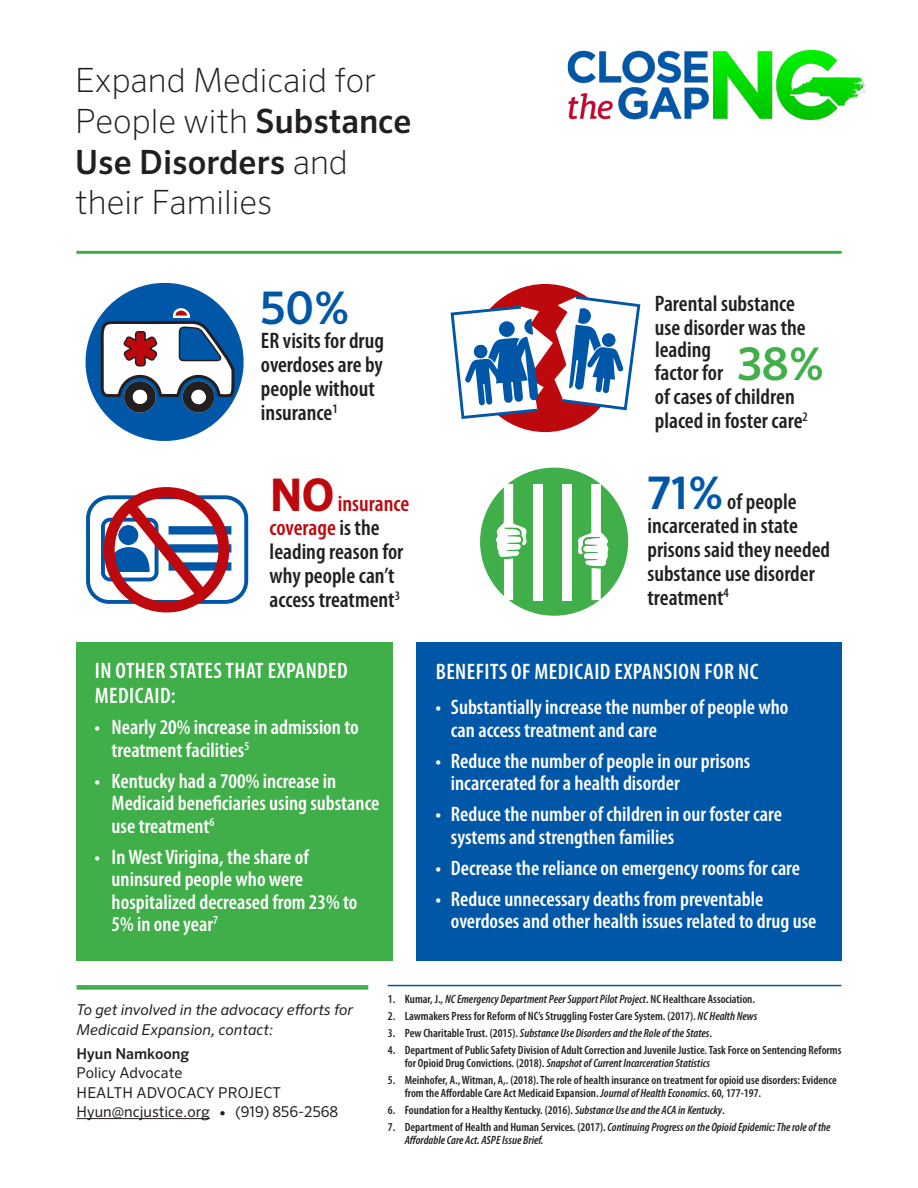
<style>
.page{position:relative;width:918px;height:1188px;background:#fff}
.page>*{position:absolute;margin:0;border:0;box-sizing:border-box;transform-origin:0 0}
.MAIN_hed{font:500 45px "Sero OT";color:#0057a7}
.MAIN_hed-2{font:200 33.45px/40.8px "Sero OT";color:#231f20}
.HED_--_large{font:600 condensed 22.5px/24px "Myriad Pro";color:#231f20}
.MAIN_hed-3{font:600 condensed 22.5px/24px "Myriad Pro";color:#231f20}
.HED_--_large-2{font:600 condensed 22.5px/25.5px "Myriad Pro";letter-spacing:.02em;color:#fff}
.t1{font:600 condensed 21px/22.5px "Myriad Pro";color:#fff}
.t2{font:15px "Sero OT";color:#231f20}
.t3{font:italic 15px/19.5px "Sero OT";color:#231f20}
.t4{font:500 15px "Sero OT";color:#231f20}
.t5{font:600 condensed 12px/12.8px "Myriad Pro";color:#231f20}
.t6{font:italic 600 condensed 12px/12.8px "Myriad Pro";color:#231f20}
.s1{font-weight:500}
.s2{font-family:"Sero OT";font-weight:700;font-stretch:normal;font-size:45px;color:#bd080d}
.s3{color:#bd080d}
.s4{font-family:"Sero OT";font-weight:500;font-stretch:normal;font-size:45px;color:#40ae49}
.s5{font-family:"Sero OT";font-weight:500;font-stretch:normal;font-size:45px;color:#0057a7}
.s6{font-style:normal}
.s7{font-style:italic}
</style>
<div class="page">
<div style="left:77px;top:642px;width:316px;height:319px;background:#40ae49"></div>
<svg style="left:85px;top:282px;width:164px;height:331px"></svg>
<div style="left:471px;top:284px;width:148px;height:148px;background:#bd080d;border-radius:50%"></div>
<svg style="left:450px;top:294px;width:191px;height:127px"></svg>
<div style="left:480px;top:468px;width:148px;height:148px;background:#40ae49;border-radius:50%"></div>
<svg style="left:578px;top:484px;width:31px;height:116px"></svg>
<div style="left:533px;top:484px;width:9px;height:116px;background:#fff"></div>
<div style="left:563px;top:484px;width:9px;height:116px;background:#fff"></div>
<svg style="left:496px;top:484px;width:30px;height:116px"></svg>
<div style="left:416px;top:642px;width:425px;height:319px;background:#0057a7"></div>
<hr style="left:76px;top:251px;width:766px;height:3px;background:#40ae49">
<img style="left:567px;top:50px;width:299px;height:69px">
<div style="left:77px;top:985px;width:291px;height:5px;background:#40ae49"></div>
<hr style="left:77px;top:1118px;width:133px;height:1px;background:#231f20">
<hr style="left:388px;top:985px;width:453px;height:1px;background:#0057a7">
<p class="MAIN_hed-2" style="left:75px;top:60px;width:338px">Expand Medicaid for<br>People with <span class="s1">Substance<br>Use Disorders</span> and their Families</p>
<p class="MAIN_hed" style="left:261px;top:281px;width:90px">50%</p>
<p class="HED_--_large" style="left:261px;top:328px;width:125px">ER visits for drug overdoses are by people without insurance<sup>1</sup></p>
<p class="MAIN_hed-3" style="left:270px;top:491px;width:141px"><span class="s2">NO</span><span class="s3">insurance coverage</span> is the leading reason for why people can’t access treatment<sup>3</sup></p>
<p class="HED_--_large-2" style="left:95px;top:657px;width:254px">IN OTHER STATES THAT EXPANDED<br>MEDICAID:</p>
<p class="t1" style="left:112px;top:716px;width:249px;text-indent:-17px">• Nearly 20% increase in admission to treatment facilities<sup>5</sup></p>
<p class="t1" style="left:112px;top:769px;width:269px;text-indent:-17px">• Kentucky had a 700% increase in<br>Medicaid beneficiaries using substance use treatment<sup>6</sup></p>
<p class="t1" style="left:112px;top:845px;width:247px;text-indent:-17px">• In West Virigina, the share of uninsured people who were hospitalized decreased from 23% to<br>5% in one year<sup>7</sup></p>
<p class="HED_--_large" style="left:655px;top:291px;width:152px">Parental substance use disorder was the</p>
<p class="HED_--_large" style="left:655px;top:360px;width:171px">factor for <span class="s4">38%</span></p>
<p class="HED_--_large" style="left:655px;top:384px;width:155px">of cases of children placed in foster care<sup>2</sup></p>
<p class="HED_--_large" style="left:655px;top:337px;width:58px">leading</p>
<p class="HED_--_large" style="left:648px;top:489px;width:184px"><span class="s5">71%</span> of people incarcerated in state prisons said they needed substance use disorder treatment<sup>4</sup></p>
<p class="HED_--_large-2" style="left:436px;top:658px;width:324px">BENEFITS OF MEDICAID EXPANSION FOR NC</p>
<p class="t1" style="left:451px;top:696px;width:339px;text-indent:-15px">• Substantially increase the number of people who can access treatment and care</p>
<p class="t1" style="left:451px;top:749px;width:301px;text-indent:-15px">• Reduce the number of people in our prisons incarcerated for a health disorder</p>
<p class="t1" style="left:451px;top:803px;width:333px;text-indent:-15px">• Reduce the number of children in our foster care systems and strengthen families</p>
<p class="t1" style="left:436px;top:856px;width:366px">• Decrease the reliance on emergency rooms for care</p>
<p class="t1" style="left:451px;top:887px;width:367px;text-indent:-15px">• Reduce unnecessary deaths from preventable overdoses and other health issues related to drug use</p>
<p class="t3" style="left:77px;top:1000px;width:278px">To get involved in the advocacy efforts for<br>Medicaid Expansion, contact:</p>
<p class="t4" style="left:77px;top:1044px;width:114px">Hyun Namkoong</p>
<p class="t2" style="left:77px;top:1064px;width:107px">Policy Advocate</p>
<p class="t2" style="left:77px;top:1083px;width:206px">HEALTH ADVOCACY PROJECT</p>
<p class="t2" style="left:77px;top:1103px;width:263px">Hyun@ncjustice.org ● (919) 856-2568</p>
<p class="t6" style="left:388px;top:993px;width:369px"><span class="s6">1. Kumar, J.,</span> NC Emergency Department Peer Support Pilot Project<span class="s6">. NC Healthcare Association.</span></p>
<p class="t5" style="left:388px;top:1010px;width:371px">2. Lawmakers Press for Reform of NC’s Struggling Foster Care System. (2017). <span class="s7">NC Health News</span></p>
<p class="t6" style="left:388px;top:1027px;width:326px"><span class="s6">3. Pew Charitable Trust. (2015).</span> Substance Use Disorders and the Role of the States<span class="s6">.</span></p>
<p class="t5" style="left:405px;top:1044px;width:438px;text-indent:-17px">4. Department of Public Safety Division of Adult Correction and Juvenile Justice. Task Force on Sentencing Reforms for Opioid Drug Convictions. (2018). <span class="s7">Snapshot of Current Incarceration Statistics</span></p>
<p class="t5" style="left:405px;top:1074px;width:434px;text-indent:-17px">5. Meinhofer, A., Witman, A,. (2018). The role of health insurance on treatment for opioid use disorders: Evidence from the Affordable Care Act Medicaid Expansion. <span class="s7">Journal of Health Economics</span>. 60, 177-197.</p>
<p class="t5" style="left:388px;top:1103px;width:339px">6. Foundation for a Healthy Kentucky. (2016). <span class="s7">Substance Use and the ACA in Kentucky</span>.</p>
<p class="t6" style="left:405px;top:1120px;width:427px;text-indent:-17px"><span class="s6">7. Department of Health and Human Services. (2017).</span> Continuing Progress on the Opioid Epidemic: The role of the<br>Affordable Care Act. ASPE Issue Brief.</p>
</div>
